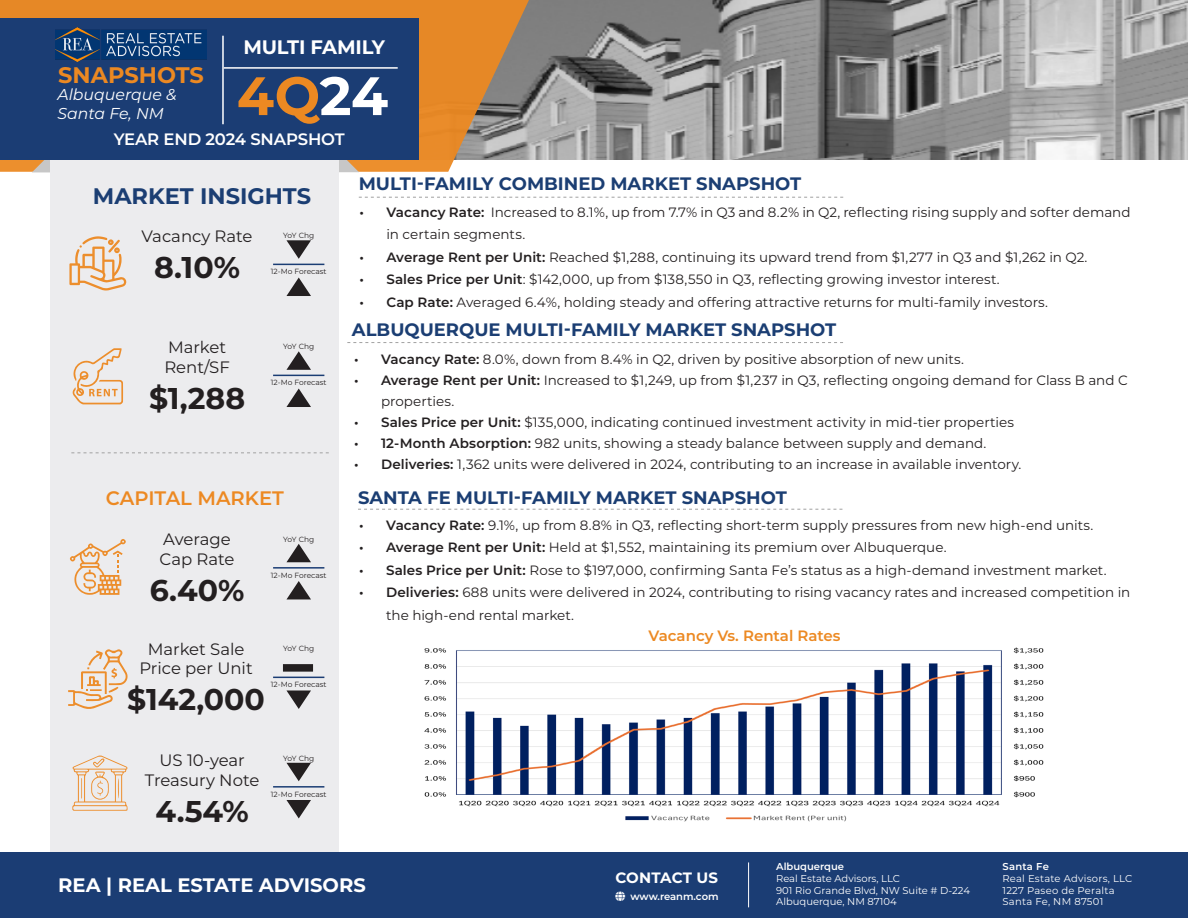
<style>
.page{position:relative;width:1188px;height:918px;background:#fff}
.page>*{position:absolute;margin:0;border:0;box-sizing:border-box;transform-origin:0 0}
.t1{font:700 54px "Montserrat";color:#ec8922}
.t2{font:700 30px "Montserrat";color:#231f20}
.t3{font:700 22.5px "Montserrat";color:#1b3e73}
.t4{font:700 22.5px "Montserrat";color:#ec8922}
.t5{font:700 19.5px "Montserrat";letter-spacing:-.01em;color:#fff}
.t6{font:600 19.5px "Montserrat";color:#ec8922}
.t7{font:700 18px "Montserrat";color:#1b3e73}
.t8{font:16.5px/19.8px "Montserrat";color:#231f20;text-align:center}
.t9{font:600 16.5px "Montserrat";letter-spacing:-.01em;color:#fff}
.t10{font:italic 15.75px "Montserrat";color:#fff}
.t11{font:600 15px "Montserrat";color:#ec8922}
.t12{font:700 15px "Montserrat";letter-spacing:.005em;color:#fff}
.t13{font:13.5px/22.5px "Montserrat";color:#231f20}
.t14{font:10.05px "Montserrat";color:#fff}
.t15{font:10.05px "Montserrat";letter-spacing:.025em;color:#fff}
.t16{font:600 10.05px "Montserrat";color:#fff}
.t17{font:7.5px "Montserrat";color:#231f20}
.s1{color:#fff}
.s2{font-weight:600}
</style>
<div class="page">
<img style="left:576px;top:0;width:612px;height:160px">
<svg style="left:0;top:0;width:576px;height:172px;background:#c48e56"></svg>
<svg style="left:32px;top:160px;width:18px;height:12px"></svg>
<svg style="left:338px;top:160px;width:21px;height:12px"></svg>
<div style="left:50px;top:148px;width:288px;height:704px;background:#ececee"></div>
<div style="left:0;top:18px;width:418px;height:142px;background:#1b3d74"></div>
<img style="left:55px;top:28px;width:151px;height:33px">
<hr style="left:222px;top:36px;width:2px;height:88px;background:#fff">
<hr style="left:224px;top:67px;width:174px;height:2px;background:#fff">
<img style="left:424px;top:647px;width:620px;height:175px">
<div style="left:0;top:852px;width:1188px;height:66px;background:#1b3d74"></div>
<hr style="left:748px;top:862px;width:1px;height:45px;background:#fff">
<svg style="left:71px;top:452px;width:258px;height:1px"></svg>
<hr style="left:273px;top:264px;width:51px;height:1px;background:#1b3d74">
<svg style="left:286px;top:240px;width:25px;height:19px"></svg>
<svg style="left:286px;top:278px;width:25px;height:18px"></svg>
<hr style="left:273px;top:567px;width:51px;height:2px;background:#1b3d74">
<svg style="left:286px;top:544px;width:25px;height:18px"></svg>
<svg style="left:287px;top:581px;width:24px;height:18px"></svg>
<svg style="left:69px;top:236px;width:57px;height:55px"></svg>
<hr style="left:273px;top:375px;width:51px;height:1px;background:#1b3d74">
<svg style="left:286px;top:351px;width:25px;height:19px"></svg>
<svg style="left:286px;top:389px;width:25px;height:18px"></svg>
<hr style="left:273px;top:677px;width:51px;height:1px;background:#1b3d74">
<svg style="left:287px;top:691px;width:24px;height:18px"></svg>
<hr style="left:273px;top:786px;width:51px;height:2px;background:#1b3d74">
<svg style="left:286px;top:763px;width:25px;height:18px"></svg>
<svg style="left:286px;top:800px;width:25px;height:18px"></svg>
<svg style="left:68px;top:649px;width:60px;height:60px"></svg>
<svg style="left:72px;top:348px;width:51px;height:56px"></svg>
<svg style="left:70px;top:539px;width:56px;height:56px"></svg>
<svg style="left:72px;top:756px;width:56px;height:55px"></svg>
<svg style="left:359px;top:197px;width:484px;height:1px"></svg>
<svg style="left:347px;top:342px;width:496px;height:1px"></svg>
<svg style="left:358px;top:509px;width:485px;height:1px"></svg>
<div style="left:283px;top:664px;width:30px;height:8px;background:#231f20"></div>
<p class="t4" style="left:58px;top:59px;width:147px">SNAPSHOTS</p>
<p class="t10" style="left:57px;top:84px;width:121px">Albuquerque &amp;</p>
<p class="t10" style="left:57px;top:103px;width:108px">Santa Fe, NM</p>
<p class="t5" style="left:243px;top:33px;width:143px">MULTI FAMILY</p>
<p class="t1" style="left:237px;top:57px;width:153px">4Q<span class="s1">24</span></p>
<p class="t9" style="left:114px;top:127px;width:233px">YEAR END 2024 SNAPSHOT</p>
<p class="t3" style="left:93px;top:180px;width:220px">MARKET INSIGHTS</p>
<p class="t8" style="left:142px;top:225px;width:112px">Vacancy Rate</p>
<p class="t2" style="left:154px;top:245px;width:87px">8.10%</p>
<p class="t17" style="left:283px;top:230px;width:33px">YoY Chg</p>
<p class="t17" style="left:271px;top:266px;width:57px">12-Mo Forecast</p>
<p class="t7" style="left:359px;top:171px;width:444px">MULTI-FAMILY COMBINED MARKET SNAPSHOT</p>
<p class="t13" style="left:386px;top:200px;width:746px;text-indent:-27px"><span class="s2">• Vacancy Rate:</span> Increased to 8.1%, up from 7.7% in Q3 and 8.2% in Q2, reflecting rising supply and softer demand in certain segments.</p>
<p class="t13" style="left:359px;top:245px;width:730px"><span class="s2">• Average Rent per Unit:</span> Reached $1,288, continuing its upward trend from $1,277 in Q3 and $1,262 in Q2.</p>
<p class="t13" style="left:359px;top:268px;width:642px"><span class="s2">• Sales Price per Unit</span>: $142,000, up from $138,550 in Q3, reflecting growing investor interest.</p>
<p class="t13" style="left:359px;top:290px;width:690px"><span class="s2">• Cap Rate:</span> Averaged 6.4%, holding steady and offering attractive returns for multi-family investors.</p>
<p class="t8" style="left:168px;top:336px;width:60px">Market</p>
<p class="t8" style="left:164px;top:356px;width:67px">Rent/SF</p>
<p class="t2" style="left:149px;top:376px;width:98px">$1,288</p>
<p class="t17" style="left:283px;top:341px;width:33px">YoY Chg</p>
<p class="t17" style="left:271px;top:377px;width:57px">12-Mo Forecast</p>
<p class="t6" style="left:106px;top:484px;width:179px">CAPITAL MARKET</p>
<p class="t8" style="left:163px;top:529px;width:69px">Average</p>
<p class="t8" style="left:160px;top:549px;width:76px">Cap Rate</p>
<p class="t2" style="left:150px;top:569px;width:96px">6.40%</p>
<p class="t17" style="left:283px;top:534px;width:33px">YoY Chg</p>
<p class="t17" style="left:271px;top:570px;width:57px">12-Mo Forecast</p>
<p class="t8" style="left:148px;top:638px;width:98px">Market Sale</p>
<p class="t8" style="left:139px;top:658px;width:115px">Price per Unit</p>
<p class="t2" style="left:127px;top:678px;width:139px">$142,000</p>
<p class="t17" style="left:283px;top:643px;width:33px">YoY Chg</p>
<p class="t17" style="left:271px;top:679px;width:57px">12-Mo Forecast</p>
<p class="t8" style="left:145px;top:750px;width:116px">US 10-year<br>Treasury Note</p>
<p class="t2" style="left:156px;top:789px;width:95px">4.54%</p>
<p class="t17" style="left:283px;top:753px;width:33px">YoY Chg</p>
<p class="t17" style="left:271px;top:789px;width:57px">12-Mo Forecast</p>
<p class="t7" style="left:352px;top:317px;width:486px">ALBUQUERQUE MULTI-FAMILY MARKET SNAPSHOT</p>
<p class="t13" style="left:354px;top:347px;width:612px"><span class="s2">• Vacancy Rate:</span> 8.0%, down from 8.4% in Q2, driven by positive absorption of new units.</p>
<p class="t13" style="left:381px;top:369px;width:748px;line-height:21px;text-indent:-27px"><span class="s2">• Average Rent per Unit:</span> Increased to $1,249, up from $1,237 in Q3, reflecting ongoing demand for Class B and C properties.</p>
<p class="t13" style="left:354px;top:410px;width:662px"><span class="s2">• Sales Price per Unit:</span> $135,000, indicating continued investment activity in mid-tier properties</p>
<p class="t13" style="left:354px;top:431px;width:634px"><span class="s2">• 12-Month Absorption:</span> 982 units, showing a steady balance between supply and demand.</p>
<p class="t13" style="left:354px;top:452px;width:669px"><span class="s2">• Deliveries:</span> 1,362 units were delivered in 2024, contributing to an increase in available inventory.</p>
<p class="t7" style="left:358px;top:484px;width:430px">SANTA FE MULTI-FAMILY MARKET SNAPSHOT</p>
<p class="t13" style="left:359px;top:513px;width:736px"><span class="s2">• Vacancy Rate:</span> 9.1%, up from 8.8% in Q3, reflecting short-term supply pressures from new high-end units.</p>
<p class="t13" style="left:359px;top:536px;width:589px"><span class="s2">• Average Rent per Unit:</span> Held at $1,552, maintaining its premium over Albuquerque.</p>
<p class="t13" style="left:359px;top:558px;width:749px"><span class="s2">• Sales Price per Unit:</span> Rose to $197,000, confirming Santa Fe’s status as a high-demand investment market.</p>
<p class="t13" style="left:386px;top:581px;width:746px;text-indent:-27px"><span class="s2">• Deliveries:</span> 688 units were delivered in 2024, contributing to rising vacancy rates and increased competition in the high-end rental market.</p>
<p class="t11" style="left:649px;top:625px;width:194px">Vacancy Vs. Rental Rates</p>
<p class="t5" style="left:58px;top:871px;width:309px">REA | REAL ESTATE ADVISORS</p>
<p class="t12" style="left:615px;top:867px;width:104px">CONTACT US</p>
<p class="t16" style="left:631px;top:890px;width:90px">www.reanm.com</p>
<p class="t16" style="left:776px;top:860px;width:69px">Albuquerque</p>
<p class="t14" style="left:776px;top:872px;width:125px">Real Estate Advisors, LLC</p>
<p class="t14" style="left:776px;top:883px;width:195px">901 Rio Grande Blvd, NW Suite # D-224</p>
<p class="t14" style="left:776px;top:895px;width:122px">Albuquerque, NM 87104</p>
<p class="t16" style="left:1003px;top:860px;width:48px">Santa Fe</p>
<p class="t15" style="left:1003px;top:872px;width:131px">Real Estate Advisors, LLC</p>
<p class="t15" style="left:1003px;top:883px;width:114px">1227 Paseo de Peralta</p>
<p class="t15" style="left:1003px;top:895px;width:102px">Santa Fe, NM 87501</p>
</div>
